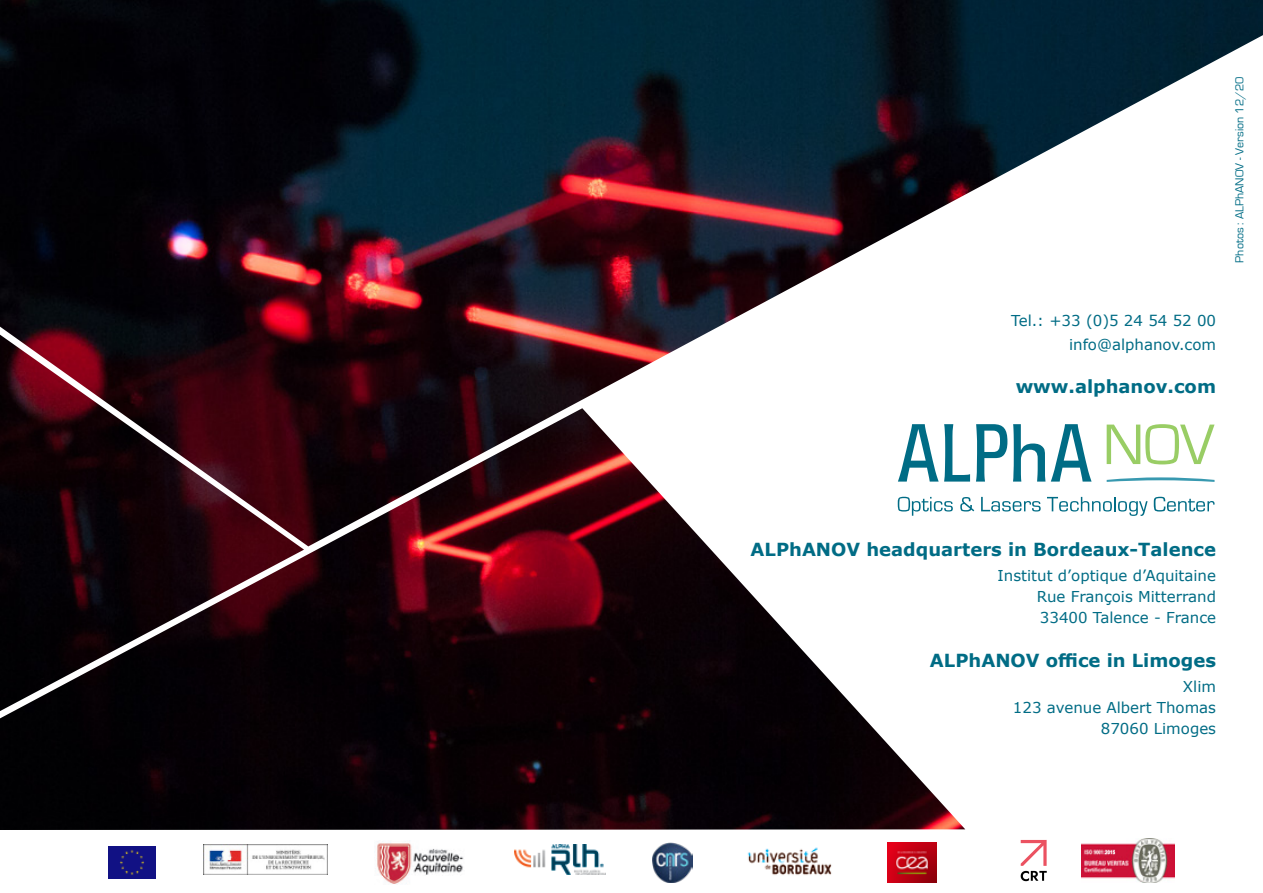
<style>
.page{position:relative;width:1263px;height:893px;background:#fff}
.page>*{position:absolute;margin:0;border:0;box-sizing:border-box;transform-origin:0 0}
.t1{font:700 18px "Verdana";color:#006c85}
.t2{font:15px "Verdana";color:#006c85}
.t3{font:12px "Eurostile";color:#006c85}
</style>
<div class="page">
<img style="left:377px;top:840px;width:87px;height:44px">
<img style="left:203px;top:844px;width:124px;height:31px">
<img style="left:108px;top:847px;width:48px;height:31px">
<img style="left:515px;top:844px;width:90px;height:31px">
<img style="left:653px;top:842px;width:40px;height:41px">
<img style="left:747px;top:847px;width:85px;height:28px">
<img style="left:887px;top:842px;width:49px;height:41px">
<img style="left:1081px;top:839px;width:93px;height:43px">
<svg style="left:1105px;top:850px;width:10px;height:4px"></svg>
<svg style="left:1021px;top:840px;width:26px;height:41px"></svg>
<img style="left:0;top:0;width:1263px;height:516px">
<img style="left:0;top:335px;width:304px;height:73px">
<img style="left:0;top:408px;width:965px;height:422px">
<p class="t3" style="left:1233px;top:263px;width:188px;rotate:-90deg">Photos : ALPhANOV - Version 12/20</p>
<p class="t2" style="left:1011px;top:310px;width:207px">Tel.: +33 (0)5 24 54 52 00</p>
<p class="t2" style="left:1069px;top:334px;width:148px">info@alphanov.com</p>
<p class="t1" style="left:1016px;top:374px;width:202px">www.alphanov.com</p>
<p class="t1" style="left:750px;top:537px;width:467px">ALPhANOV headquarters in Bordeaux-Talence</p>
<p class="t2" style="left:997px;top:566px;width:220px">Institut d’optique d’Aquitaine</p>
<p class="t2" style="left:1037px;top:587px;width:181px">Rue François Mitterrand</p>
<p class="t2" style="left:1040px;top:608px;width:178px">33400 Talence - France</p>
<p class="t1" style="left:930px;top:648px;width:288px">ALPhANOV office in Limoges</p>
<p class="t2" style="left:1183px;top:676px;width:35px">Xlim</p>
<p class="t2" style="left:1013px;top:697px;width:205px">123 avenue Albert Thomas</p>
<p class="t2" style="left:1101px;top:718px;width:117px">87060 Limoges</p>
</div>
